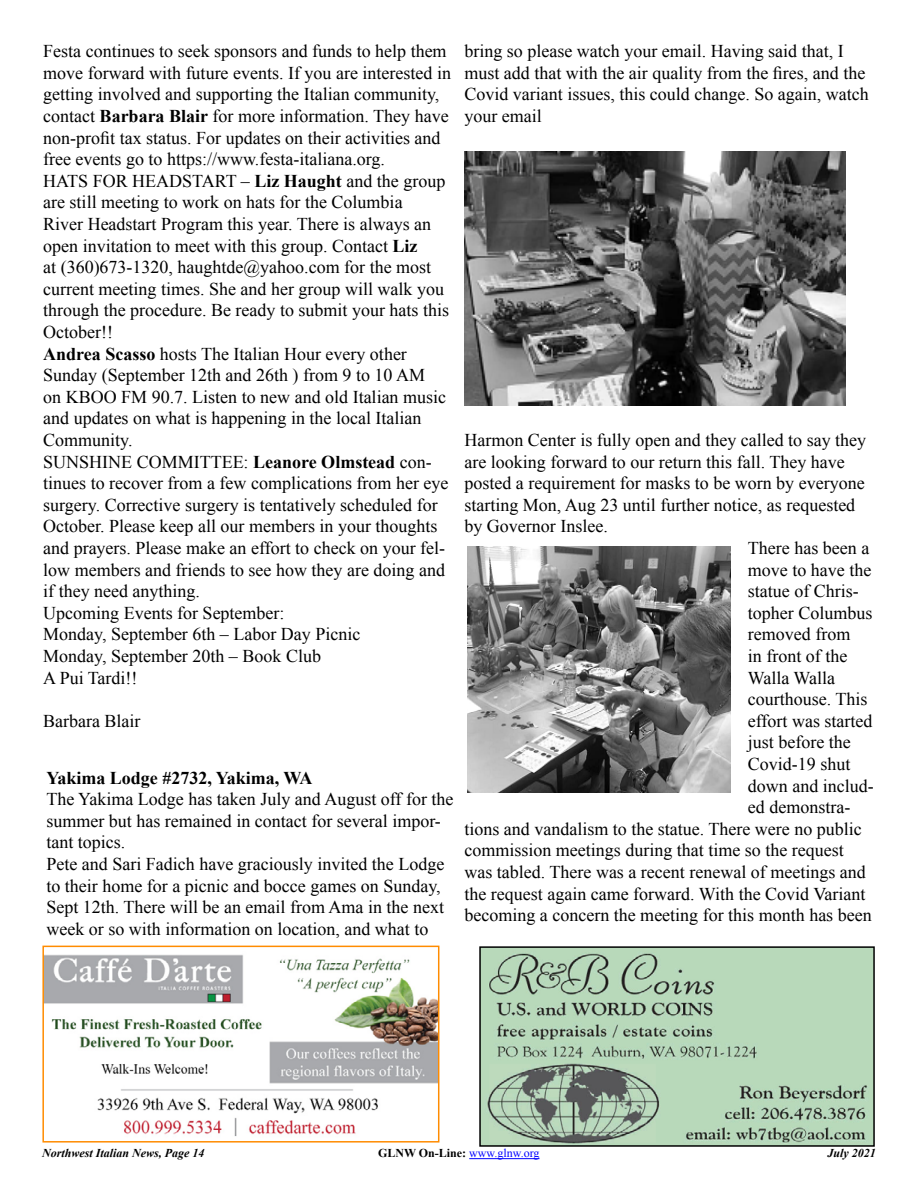
<style>
.page{position:relative;width:918px;height:1188px;background:#fff}
.page>*{position:absolute;margin:0;border:0;box-sizing:border-box;transform-origin:0 0}
.t1{font:18px/21.6px "Times New Roman";color:#000}
.t2{font:700 18px "Times New Roman";color:#000}
.t3{font:italic 700 12px "Times New Roman";color:#000}
.t4{font:700 12px "Times New Roman";color:#000}
.s1{font-weight:700}
.s2{font-weight:400;color:#00f}
</style>
<div class="page">
<hr style="left:469px;top:1158px;width:70px;height:1px;background:#00f">
<img style="left:45px;top:954px;width:391px;height:182px">
<div style="left:42px;top:946px;width:397px;height:197px;border:2px solid #ff8c00"></div>
<img style="left:482px;top:949px;width:390px;height:195px">
<div style="left:479px;top:946px;width:396px;height:201px;border:2px solid #000"></div>
<img style="left:464px;top:151px;width:382px;height:255px">
<img style="left:468px;top:546px;width:263px;height:247px">
<p class="t1" style="left:43px;top:40px;width:409px">Festa continues to seek sponsors and funds to help them move forward with future events. If you are interested in getting involved and supporting the Italian community, contact <span class="s1">Barbara Blair</span> for more information. They have non-profit tax status. For updates on their activities and free events go to https://www.festa-italiana.org.<br>HATS FOR HEADSTART – <span class="s1">Liz Haught</span> and the group are still meeting to work on hats for the Columbia<br>River Headstart Program this year. There is always an open invitation to meet with this group. Contact <span class="s1">Liz<br></span>at (360)673-1320, haughtde@yahoo.com for the most current meeting times. She and her group will walk you through the procedure. Be ready to submit your hats this October!!<br><span class="s1">Andrea Scasso</span> hosts The Italian Hour every other Sunday (September 12th and 26th ) from 9 to 10 AM<br>on KBOO FM 90.7. Listen to new and old Italian music and updates on what is happening in the local Italian Community.<br>SUNSHINE COMMITTEE: <span class="s1">Leanore Olmstead</span> con&shy;tinues to recover from a few complications from her eye surgery. Corrective surgery is tentatively scheduled for October. Please keep all our members in your thoughts and prayers. Please make an effort to check on your fel&shy;low members and friends to see how they are doing and if they need anything.<br>Upcoming Events for September:<br>Monday, September 6th – Labor Day Picnic<br>Monday, September 20th – Book Club<br>A Pui Tardi!!</p>
<p class="t1" style="left:43px;top:710px;width:99px">Barbara Blair</p>
<p class="t2" style="left:46px;top:765px;width:268px">Yakima Lodge #2732, Yakima, WA</p>
<p class="t1" style="left:46px;top:788px;width:409px">The Yakima Lodge has taken July and August off for the summer but has remained in contact for several impor&shy;tant topics.<br>Pete and Sari Fadich have graciously invited the Lodge to their home for a picnic and bocce games on Sunday, Sept 12th. There will be an email from Ama in the next week or so with information on location, and what to</p>
<p class="t1" style="left:464px;top:40px;width:406px">bring so please watch your email. Having said that, I must add that with the air quality from the fires, and the Covid variant issues, this could change. So again, watch your email</p>
<p class="t1" style="left:464px;top:429px;width:403px">Harmon Center is fully open and they called to say they</p>
<p class="t1" style="left:464px;top:450px;width:382px">are looking forward to our return this fall. They have</p>
<p class="t1" style="left:464px;top:472px;width:402px">posted a requirement for masks to be worn by everyone</p>
<p class="t1" style="left:464px;top:494px;width:392px">starting Mon, Aug 23 until further notice, as requested</p>
<p class="t1" style="left:464px;top:515px;width:145px">by Governor Inslee.</p>
<p class="t1" style="left:748px;top:537px;width:123px">There has been a</p>
<p class="t1" style="left:748px;top:558px;width:125px">move to have the</p>
<p class="t1" style="left:748px;top:580px;width:112px">statue of Chris-</p>
<p class="t1" style="left:748px;top:602px;width:126px">topher Columbus</p>
<p class="t1" style="left:748px;top:623px;width:104px">removed from</p>
<p class="t1" style="left:748px;top:645px;width:101px">in front of the</p>
<p class="t1" style="left:748px;top:666px;width:89px">Walla Walla</p>
<p class="t1" style="left:748px;top:688px;width:121px">courthouse. This</p>
<p class="t1" style="left:748px;top:710px;width:126px">effort was started</p>
<p class="t1" style="left:748px;top:731px;width:104px">just before the</p>
<p class="t1" style="left:748px;top:753px;width:104px">Covid-19 shut</p>
<p class="t1" style="left:748px;top:774px;width:127px">down and includ-</p>
<p class="t1" style="left:748px;top:796px;width:104px">ed demonstra-</p>
<p class="t1" style="left:464px;top:818px;width:399px">tions and vandalism to the statue. There were no public</p>
<p class="t1" style="left:464px;top:839px;width:381px">commission meetings during that time so the request</p>
<p class="t1" style="left:464px;top:861px;width:403px">was tabled. There was a recent renewal of meetings and</p>
<p class="t1" style="left:464px;top:882px;width:402px">the request again came forward. With the Covid Variant</p>
<p class="t1" style="left:464px;top:904px;width:409px">becoming a concern the meeting for this month has been</p>
<p class="t3" style="left:42px;top:1145px;width:164px">Northwest Italian News, Page 14</p>
<p class="t4" style="left:378px;top:1145px;width:163px">GLNW On-Line: <span class="s2">www.glnw.org</span></p>
<p class="t3" style="left:827px;top:1145px;width:50px">July 2021</p>
</div>
